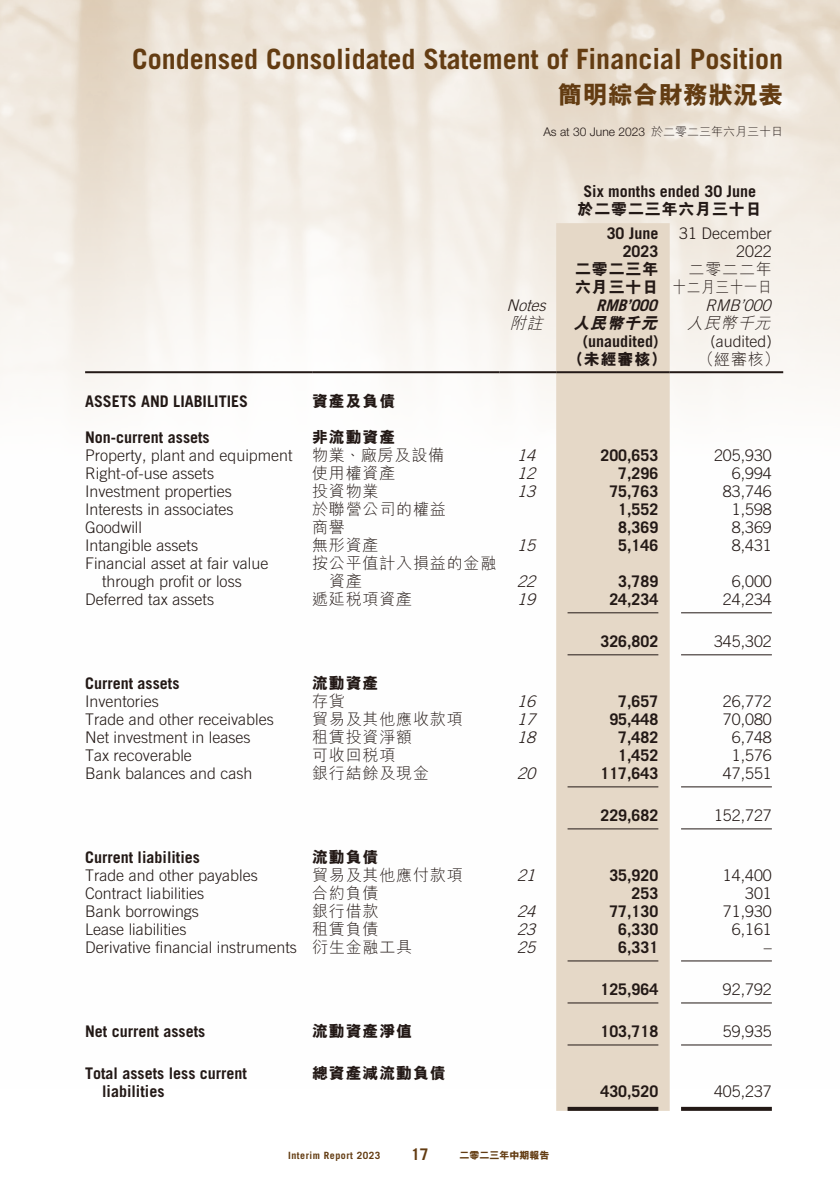
<style>
.page{position:relative;width:840px;height:1191px;background:#fff}
.page>*{position:absolute;margin:0;border:0;box-sizing:border-box;transform-origin:0 0}
.t1{font:700 28px "Trade Gothic LT Std";color:#633c12}
.t2{font:800 25px "M Hei HK";color:#633c12}
.t3{font:300 16px/18px "Trade Gothic LT Std";color:#231916;text-align:right}
.t4{font:700 16px/18px "Trade Gothic LT Std";color:#231916;text-align:right}
.t5{font:300 16px/18px "M Hei HK";letter-spacing:.05em;color:#231916;text-align:right}
.t6{font:800 16px/18px "M Hei HK";letter-spacing:.05em;color:#231916}
.t7{font:italic 300 16px "Trade Gothic LT Std";color:#231916}
.t8{font:italic 700 16px "Trade Gothic LT Std";color:#231916}
.t9{font:italic 300 16px "M Hei HK";color:#231916}
.t10{font:italic 800 16px "M Hei HK";color:#231916}
.t11{font:700 16px "Trade Gothic LT Std";color:#633c12}
.t12{font:300 12px "Helvetica Neue LT Std";color:#231916}
.t13{font:700 10px "Trade Gothic LT Std";letter-spacing:.05em;color:#633c12}
.t14{font:800 10px "M Hei HK";color:#633c12}
.s1{font-family:"M Hei HK"}
</style>
<div class="page">
<img style="left:0;top:0;width:839px;height:1088px">
<div style="left:556px;top:223px;width:113px;height:887px;background:#e5d8c7"></div>
<hr style="left:85px;top:371px;width:227px;height:2px;background:#231916">
<hr style="left:312px;top:371px;width:187px;height:2px;background:#231916">
<hr style="left:499px;top:371px;width:57px;height:2px;background:#231916">
<hr style="left:556px;top:371px;width:113px;height:2px;background:#231916">
<hr style="left:669px;top:371px;width:113px;height:2px;background:#231916">
<hr style="left:567px;top:612px;width:91px;height:1px;background:#231916">
<hr style="left:680px;top:612px;width:91px;height:1px;background:#231916">
<hr style="left:567px;top:654px;width:91px;height:1px;background:#231916">
<hr style="left:680px;top:654px;width:91px;height:1px;background:#231916">
<hr style="left:567px;top:786px;width:91px;height:1px;background:#231916">
<hr style="left:680px;top:786px;width:91px;height:1px;background:#231916">
<hr style="left:567px;top:828px;width:91px;height:1px;background:#231916">
<hr style="left:680px;top:828px;width:91px;height:1px;background:#231916">
<hr style="left:567px;top:960px;width:91px;height:1px;background:#231916">
<hr style="left:680px;top:960px;width:91px;height:1px;background:#231916">
<hr style="left:567px;top:1002px;width:91px;height:1px;background:#231916">
<hr style="left:680px;top:1002px;width:91px;height:1px;background:#231916">
<hr style="left:567px;top:1044px;width:91px;height:1px;background:#231916">
<hr style="left:680px;top:1044px;width:91px;height:1px;background:#231916">
<svg style="left:567px;top:1106px;width:91px;height:4px"></svg>
<svg style="left:681px;top:1106px;width:90px;height:4px"></svg>
<h1 class="t1" style="left:132px;top:41px;width:652px">Condensed Consolidated Statement of Financial Position</h1>
<h2 class="t2" style="left:557px;top:82px;width:226px">簡明綜合財務狀況表</h2>
<p class="t12" style="left:543px;top:124px;width:241px">As at 30 June 2023 <span class="s1">於二零二三年六月三十日</span></p>
<p class="t4" style="left:583px;top:182px;width:174px">Six months ended 30 June</p>
<p class="t6" style="left:577px;top:200px;width:185px">於二零二三年六月三十日</p>
<p class="t4" style="left:606px;top:224px;width:53px">30 June<br>2023</p>
<p class="t3" style="left:679px;top:224px;width:94px">31 December<br>2022</p>
<p class="t6" style="left:574px;top:260px;width:85px">二零二三年六月三十日</p>
<p class="t5" style="left:672px;top:260px;width:101px">二零二二年十二月三十一日</p>
<p class="t7" style="left:506px;top:296px;width:46px">Notes</p>
<p class="t8" style="left:596px;top:296px;width:67px">RMB’000</p>
<p class="t7" style="left:704px;top:296px;width:71px">RMB’000</p>
<p class="t9" style="left:509px;top:315px;width:39px">附註</p>
<p class="t10" style="left:573px;top:315px;width:89px">人民幣千元</p>
<p class="t9" style="left:686px;top:315px;width:89px">人民幣千元</p>
<p class="t4" style="left:582px;top:332px;width:77px">(unaudited)</p>
<p class="t3" style="left:710px;top:332px;width:63px">(audited)</p>
<p class="t6" style="left:567px;top:350px;width:100px">（未經審核）</p>
<p class="t5" style="left:697px;top:350px;width:83px">（經審核）</p>
<p class="t4" style="left:85px;top:392px;width:164px">ASSETS AND LIABILITIES</p>
<p class="t6" style="left:312px;top:392px;width:85px">資產及負債</p>
<p class="t4" style="left:85px;top:428px;width:126px">Non-current assets</p>
<p class="t6" style="left:312px;top:428px;width:85px">非流動資產</p>
<p class="t3" style="left:85px;top:446px;width:360px">Property, plant and equipment <span class="s1">物業、廠房及設備</span></p>
<p class="t7" style="left:517px;top:446px;width:24px">14</p>
<p class="t4" style="left:600px;top:446px;width:59px">200,653</p>
<p class="t3" style="left:713px;top:446px;width:59px">205,930</p>
<p class="t3" style="left:85px;top:464px;width:130px">Right-of-use assets</p>
<p class="t5" style="left:312px;top:464px;width:85px">使用權資產</p>
<p class="t7" style="left:517px;top:464px;width:24px">12</p>
<p class="t4" style="left:618px;top:464px;width:42px">7,296</p>
<p class="t3" style="left:731px;top:464px;width:42px">6,994</p>
<p class="t3" style="left:85px;top:482px;width:148px">Investment properties</p>
<p class="t5" style="left:312px;top:482px;width:68px">投資物業</p>
<p class="t7" style="left:517px;top:482px;width:24px">13</p>
<p class="t4" style="left:609px;top:482px;width:50px">75,763</p>
<p class="t3" style="left:722px;top:482px;width:50px">83,746</p>
<p class="t3" style="left:85px;top:500px;width:150px">Interests in associates</p>
<p class="t5" style="left:312px;top:500px;width:135px">於聯營公司的權益</p>
<p class="t4" style="left:618px;top:500px;width:42px">1,552</p>
<p class="t3" style="left:731px;top:500px;width:42px">1,598</p>
<p class="t3" style="left:85px;top:518px;width:58px">Goodwill</p>
<p class="t5" style="left:312px;top:518px;width:34px">商譽</p>
<p class="t4" style="left:618px;top:518px;width:42px">8,369</p>
<p class="t3" style="left:731px;top:518px;width:42px">8,369</p>
<p class="t3" style="left:85px;top:536px;width:114px">Intangible assets</p>
<p class="t5" style="left:312px;top:536px;width:68px">無形資產</p>
<p class="t7" style="left:517px;top:536px;width:24px">15</p>
<p class="t4" style="left:618px;top:536px;width:42px">5,146</p>
<p class="t3" style="left:731px;top:536px;width:42px">8,431</p>
<p class="t3" style="left:85px;top:554px;width:185px;text-align:center">Financial asset at fair value through profit or loss</p>
<p class="t5" style="left:329px;top:554px;width:168px;text-align:left;text-indent:-17px">按公平值計入損益的金融資產</p>
<p class="t7" style="left:517px;top:572px;width:24px">22</p>
<p class="t4" style="left:618px;top:572px;width:42px">3,789</p>
<p class="t3" style="left:731px;top:572px;width:42px">6,000</p>
<p class="t3" style="left:85px;top:590px;width:130px">Deferred tax assets</p>
<p class="t5" style="left:312px;top:590px;width:101px">遞延稅項資產</p>
<p class="t7" style="left:517px;top:590px;width:24px">19</p>
<p class="t4" style="left:609px;top:590px;width:50px">24,234</p>
<p class="t3" style="left:722px;top:590px;width:50px">24,234</p>
<p class="t4" style="left:600px;top:632px;width:59px">326,802</p>
<p class="t3" style="left:713px;top:632px;width:59px">345,302</p>
<p class="t4" style="left:85px;top:674px;width:96px">Current assets</p>
<p class="t6" style="left:312px;top:674px;width:68px">流動資產</p>
<p class="t3" style="left:85px;top:692px;width:75px">Inventories</p>
<p class="t5" style="left:312px;top:692px;width:34px">存貨</p>
<p class="t7" style="left:517px;top:692px;width:24px">16</p>
<p class="t4" style="left:618px;top:692px;width:42px">7,657</p>
<p class="t3" style="left:722px;top:692px;width:50px">26,772</p>
<p class="t3" style="left:85px;top:710px;width:190px">Trade and other receivables</p>
<p class="t5" style="left:312px;top:710px;width:152px">貿易及其他應收款項</p>
<p class="t7" style="left:517px;top:710px;width:24px">17</p>
<p class="t4" style="left:609px;top:710px;width:50px">95,448</p>
<p class="t3" style="left:722px;top:710px;width:50px">70,080</p>
<p class="t3" style="left:85px;top:728px;width:167px">Net investment in leases</p>
<p class="t5" style="left:312px;top:728px;width:101px">租賃投資淨額</p>
<p class="t7" style="left:517px;top:728px;width:24px">18</p>
<p class="t4" style="left:618px;top:728px;width:42px">7,482</p>
<p class="t3" style="left:731px;top:728px;width:42px">6,748</p>
<p class="t3" style="left:85px;top:746px;width:108px">Tax recoverable</p>
<p class="t5" style="left:312px;top:746px;width:85px">可收回稅項</p>
<p class="t4" style="left:618px;top:746px;width:42px">1,452</p>
<p class="t3" style="left:731px;top:746px;width:42px">1,576</p>
<p class="t3" style="left:85px;top:764px;width:169px">Bank balances and cash</p>
<p class="t5" style="left:312px;top:764px;width:118px">銀行結餘及現金</p>
<p class="t7" style="left:517px;top:764px;width:24px">20</p>
<p class="t4" style="left:600px;top:764px;width:59px">117,643</p>
<p class="t3" style="left:722px;top:764px;width:50px">47,551</p>
<p class="t4" style="left:600px;top:806px;width:59px">229,682</p>
<p class="t3" style="left:713px;top:806px;width:59px">152,727</p>
<p class="t4" style="left:85px;top:848px;width:116px">Current liabilities</p>
<p class="t6" style="left:312px;top:848px;width:68px">流動負債</p>
<p class="t3" style="left:85px;top:866px;width:174px">Trade and other payables</p>
<p class="t5" style="left:312px;top:866px;width:152px">貿易及其他應付款項</p>
<p class="t7" style="left:517px;top:866px;width:24px">21</p>
<p class="t4" style="left:609px;top:866px;width:50px">35,920</p>
<p class="t3" style="left:722px;top:866px;width:50px">14,400</p>
<p class="t3" style="left:85px;top:884px;width:121px">Contract liabilities</p>
<p class="t5" style="left:312px;top:884px;width:68px">合約負債</p>
<p class="t4" style="left:631px;top:884px;width:28px">253</p>
<p class="t3" style="left:744px;top:884px;width:28px">301</p>
<p class="t3" style="left:85px;top:902px;width:115px">Bank borrowings</p>
<p class="t5" style="left:312px;top:902px;width:68px">銀行借款</p>
<p class="t7" style="left:517px;top:902px;width:24px">24</p>
<p class="t4" style="left:609px;top:902px;width:50px">77,130</p>
<p class="t3" style="left:722px;top:902px;width:50px">71,930</p>
<p class="t3" style="left:85px;top:920px;width:103px">Lease liabilities</p>
<p class="t5" style="left:312px;top:920px;width:68px">租賃負債</p>
<p class="t7" style="left:517px;top:920px;width:24px">23</p>
<p class="t4" style="left:618px;top:920px;width:42px">6,330</p>
<p class="t3" style="left:731px;top:920px;width:42px">6,161</p>
<p class="t3" style="left:85px;top:938px;width:328px">Derivative financial instruments <span class="s1">衍生金融工具</span></p>
<p class="t7" style="left:517px;top:938px;width:24px">25</p>
<p class="t4" style="left:618px;top:938px;width:42px">6,331</p>
<p class="t3" style="left:763px;top:938px;width:9px">–</p>
<p class="t4" style="left:600px;top:980px;width:59px">125,964</p>
<p class="t3" style="left:722px;top:980px;width:50px">92,792</p>
<p class="t4" style="left:85px;top:1022px;width:121px">Net current assets</p>
<p class="t6" style="left:312px;top:1022px;width:101px">流動資產淨值</p>
<p class="t4" style="left:600px;top:1022px;width:59px">103,718</p>
<p class="t3" style="left:722px;top:1022px;width:50px">59,935</p>
<p class="t4" style="left:102px;top:1064px;width:146px;text-align:left;text-indent:-17px">Total assets less current liabilities</p>
<p class="t6" style="left:312px;top:1064px;width:135px">總資產減流動負債</p>
<p class="t4" style="left:600px;top:1082px;width:59px">430,520</p>
<p class="t3" style="left:713px;top:1082px;width:59px">405,237</p>
<p class="t13" style="left:288px;top:1149px;width:94px">Interim Report 2023</p>
<p class="t11" style="left:411px;top:1144px;width:19px">17</p>
<p class="t14" style="left:459px;top:1150px;width:91px">二零二三年中期報告</p>
</div>
